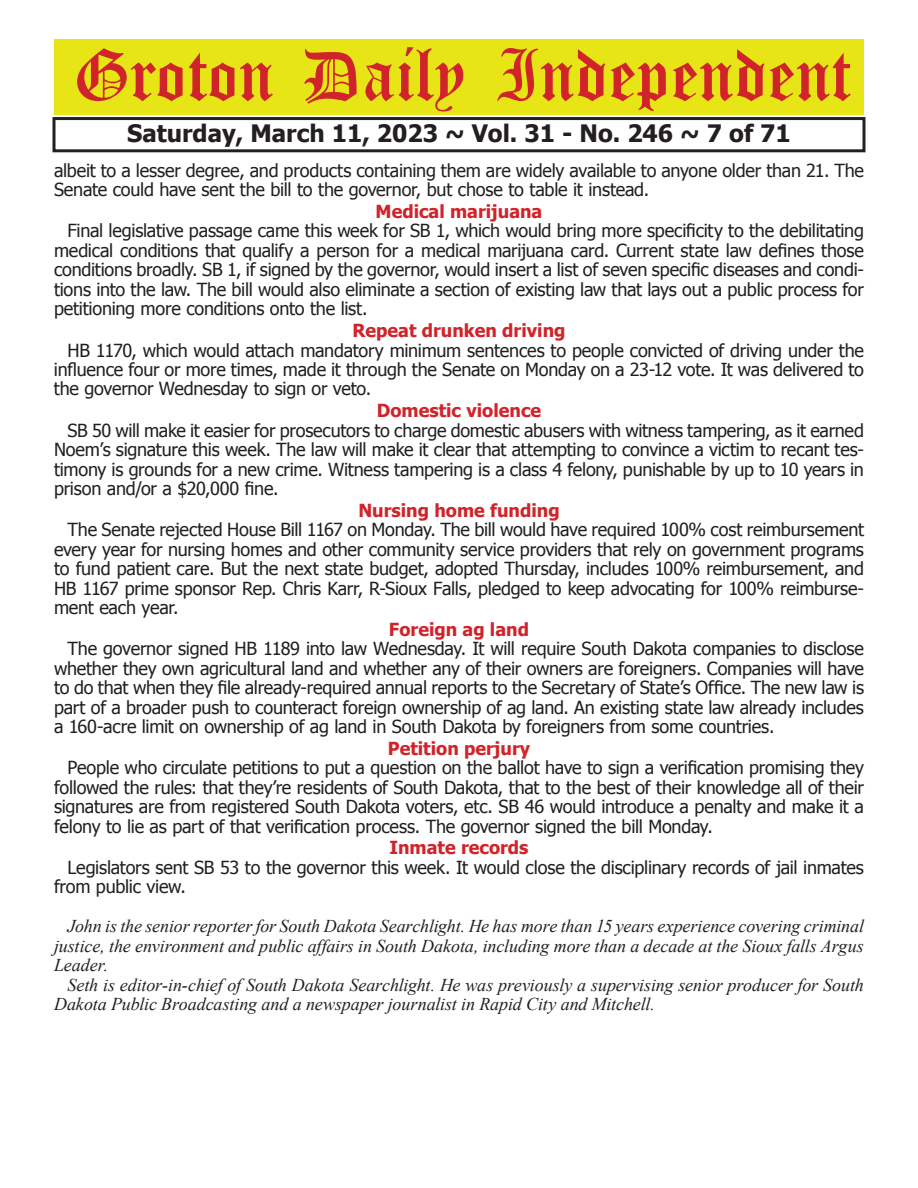
<style>
.page{position:relative;width:918px;height:1188px;background:#fff}
.page>*{position:absolute;margin:0;border:0;box-sizing:border-box;transform-origin:0 0}
.t1{font:54px "Old English Five";color:#d1232a}
.t2{font:700 24px "Tahoma";color:#231f20}
.t3{font:18px/19.5px "Tahoma";letter-spacing:-.01em;color:#231f20;text-align:justify}
.t4{font:italic 18px/19.5px "Times New Roman";letter-spacing:-.005em;color:#231f20;text-align:justify}
.t5{font:700 18px "Tahoma";color:#d1232a}
</style>
<div class="page">
<div style="left:52px;top:117px;width:814px;height:35px;border:3px solid #231f20"></div>
<div style="left:54px;top:40px;width:810px;height:75px;background:#e7e515"></div>
<h1 class="t1" style="left:73px;top:50px;width:779px">Groton Daily Independent</h1>
<h2 class="t2" style="left:127px;top:116px;width:665px">Saturday, March 11, 2023 ~ Vol. 31 - No. 246 ~ 7 of 71</h2>
<p class="t3" style="left:54px;top:160px;width:812px">albeit to a lesser degree, and products containing them are widely available to anyone older than 21. The<br>Senate could have sent the bill to the governor, but chose to table it instead.</p>
<p class="t5" style="left:376px;top:199px;width:168px">Medical marijuana</p>
<p class="t3" style="left:54px;top:220px;width:812px;text-indent:14px">Final legislative passage came this week for SB 1, which would bring more specificity to the debilitating medical conditions that qualify a person for a medical marijuana card. Current state law defines those conditions broadly. SB 1, if signed by the governor, would insert a list of seven specific diseases and condi&shy;tions into the law. The bill would also eliminate a section of existing law that lays out a public process for petitioning more conditions onto the list.</p>
<p class="t5" style="left:352px;top:318px;width:215px">Repeat drunken driving</p>
<p class="t3" style="left:54px;top:339px;width:811px;text-indent:14px">HB 1170, which would attach mandatory minimum sentences to people convicted of driving under the influence four or more times, made it through the Senate on Monday on a 23-12 vote. It was delivered to the governor Wednesday to sign or veto.</p>
<p class="t5" style="left:377px;top:398px;width:166px">Domestic violence</p>
<p class="t3" style="left:54px;top:419px;width:812px;text-indent:14px">SB 50 will make it easier for prosecutors to charge domestic abusers with witness tampering, as it earned Noem’s signature this week. The law will make it clear that attempting to convince a victim to recant tes&shy;timony is grounds for a new crime. Witness tampering is a class 4 felony, punishable by up to 10 years in prison and/or a $20,000 fine.</p>
<p class="t5" style="left:358px;top:497px;width:203px">Nursing home funding</p>
<p class="t3" style="left:54px;top:519px;width:812px;text-indent:14px">The Senate rejected House Bill 1167 on Monday. The bill would have required 100% cost reimbursement every year for nursing homes and other community service providers that rely on government programs to fund patient care. But the next state budget, adopted Thursday, includes 100% reimbursement, and HB 1167 prime sponsor Rep. Chris Karr, R-Sioux Falls, pledged to keep advocating for 100% reimburse&shy;ment each year.</p>
<p class="t5" style="left:389px;top:617px;width:142px">Foreign ag land</p>
<p class="t3" style="left:54px;top:638px;width:812px;text-indent:14px">The governor signed HB 1189 into law Wednesday. It will require South Dakota companies to disclose whether they own agricultural land and whether any of their owners are foreigners. Companies will have to do that when they file already-required annual reports to the Secretary of State’s Office. The new law is part of a broader push to counteract foreign ownership of ag land. An existing state law already includes a 160-acre limit on ownership of ag land in South Dakota by foreigners from some countries.</p>
<p class="t5" style="left:388px;top:736px;width:144px">Petition perjury</p>
<p class="t3" style="left:54px;top:757px;width:812px;text-indent:14px">People who circulate petitions to put a question on the ballot have to sign a verification promising they followed the rules: that they’re residents of South Dakota, that to the best of their knowledge all of their signatures are from registered South Dakota voters, etc. SB 46 would introduce a penalty and make it a felony to lie as part of that verification process. The governor signed the bill Monday.</p>
<p class="t5" style="left:389px;top:835px;width:141px">Inmate records</p>
<p class="t3" style="left:54px;top:857px;width:811px;text-indent:14px">Legislators sent SB 53 to the governor this week. It would close the disciplinary records of jail inmates from public view.</p>
<p class="t4" style="left:54px;top:916px;width:812px;text-indent:14px">John is the senior reporter for South Dakota Searchlight. He has more than 15 years experience covering criminal justice, the environment and public affairs in South Dakota, including more than a decade at the Sioux falls Argus Leader.</p>
<p class="t4" style="left:54px;top:975px;width:811px;text-indent:14px">Seth is editor-in-chief of South Dakota Searchlight. He was previously a supervising senior producer for South<br>Dakota Public Broadcasting and a newspaper journalist in Rapid City and Mitchell.</p>
</div>
